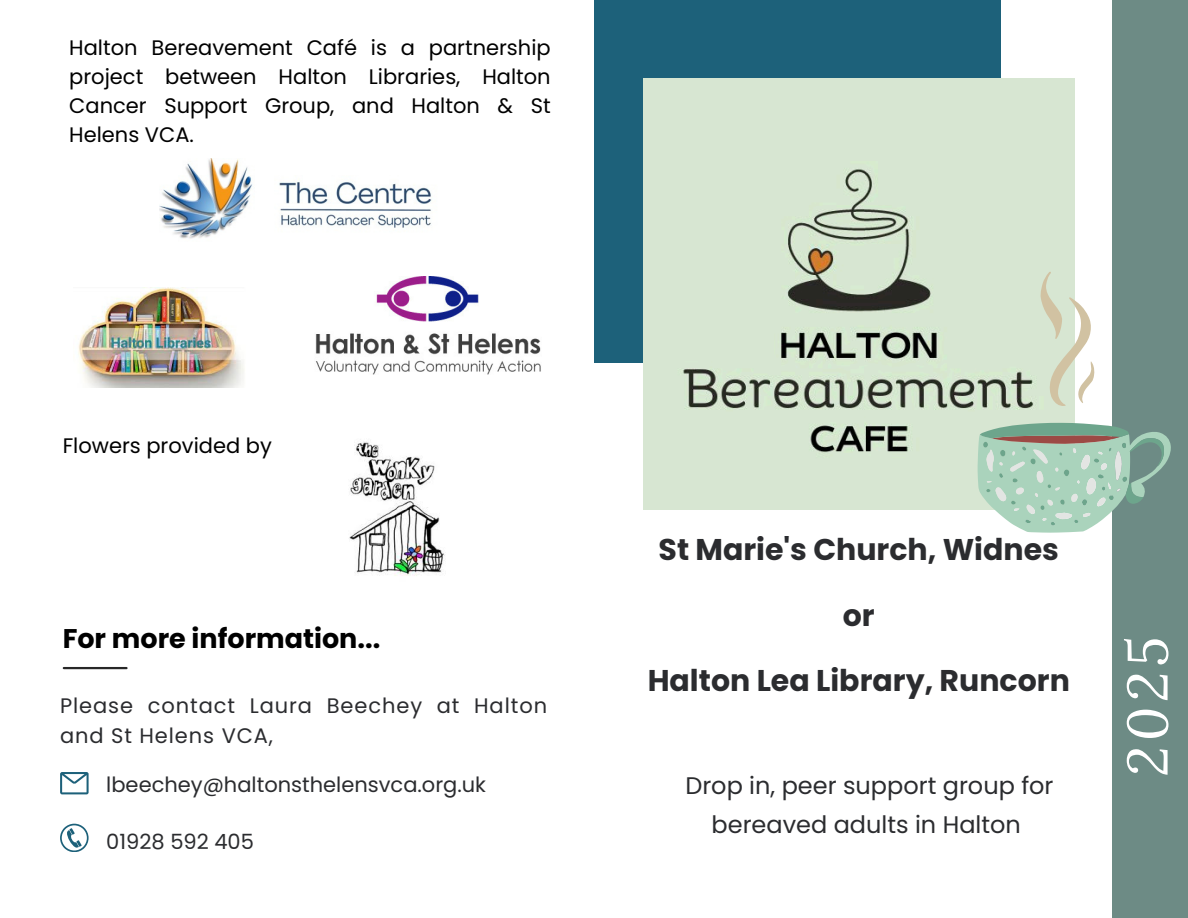
<style>
.page{position:relative;width:1188px;height:918px;background:#fff}
.page>*{position:absolute;margin:0;border:0;box-sizing:border-box;transform-origin:0 0}
.t1{font:italic 57px "Lora";color:#fff}
.t2{font:700 30px "Poppins";color:#2b2c2f}
.t3{font:700 27px "Poppins";color:#000}
.t4{font:24px/39.3px "Poppins";color:#2b2c2f;text-align:center}
.t5{font:21px/29.2px "Poppins";color:#000;text-align:justify}
.t6{font:21px/30.3px "Poppins";letter-spacing:.045em;color:#2b2c2f}
.t7{font:21px "Poppins";color:#2b2c2f}
</style>
<div class="page">
<div style="left:1112px;top:0;width:76px;height:918px;background:#6d8b85"></div>
<div style="left:594px;top:0;width:406px;height:363px;background:#1d617a"></div>
<img style="left:643px;top:79px;width:431px;height:431px">
<svg style="left:1040px;top:272px;width:55px;height:134px"></svg>
<svg style="left:978px;top:423px;width:193px;height:110px"></svg>
<hr style="left:64px;top:667px;width:63px;height:2px;background:#272727">
<svg style="left:60px;top:824px;width:28px;height:28px"></svg>
<svg style="left:60px;top:772px;width:28px;height:22px"></svg>
<img style="left:160px;top:158px;width:272px;height:81px">
<img style="left:78px;top:287px;width:166px;height:101px">
<img style="left:315px;top:277px;width:226px;height:98px">
<img style="left:349px;top:441px;width:96px;height:135px">
<h1 class="t5" style="left:69px;top:33px;width:483px">Halton Bereavement Café is a partnership project between Halton Libraries, Halton Cancer Support Group, and Halton &amp; St Helens VCA.</h1>
<p class="t5" style="left:63px;top:431px;width:211px">Flowers provided by</p>
<h2 class="t3" style="left:63px;top:620px;width:319px">For more information...</h2>
<p class="t6" style="left:60px;top:690px;width:489px">Please contact Laura Beechey at Halton and St Helens VCA,</p>
<p class="t7" style="left:106px;top:770px;width:381px">lbeechey@haltonsthelensvca.org.uk</p>
<p class="t7" style="left:106px;top:827px;width:149px">01928 592 405</p>
<p class="t2" style="left:659px;top:529px;width:402px">St Marie's Church, Widnes</p>
<p class="t2" style="left:843px;top:594px;width:33px">or</p>
<h2 class="t2" style="left:648px;top:659px;width:424px">Halton Lea Library, Runcorn</h2>
<p class="t4" style="left:685px;top:766px;width:370px">Drop in, peer support group for bereaved adults in Halton</p>
<h4 class="t1" style="left:1109px;top:776px;width:141px;rotate:-90deg">2025</h4>
</div>
